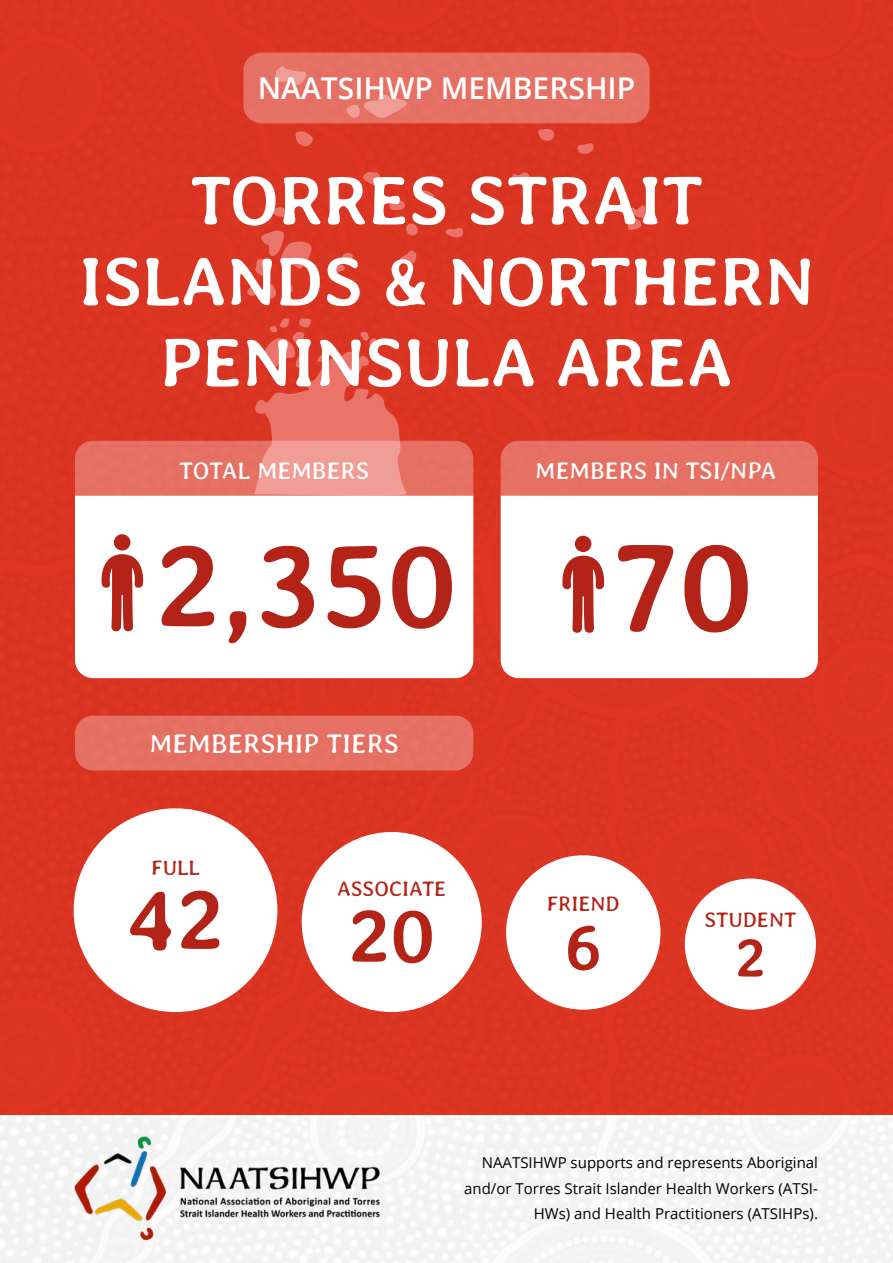
<style>
.page{position:relative;width:893px;height:1263px;background:#fff}
.page>*{position:absolute;margin:0;border:0;box-sizing:border-box;transform-origin:0 0}
.t1{font:700 120px "Averia Libre";color:#b32317}
.t2{font:700 86.7px "Averia Libre";color:#b32317}
.t3{font:700 76.65px "Averia Libre";color:#b32317}
.t4{font:700 69px/81px "Averia Libre";color:#fff;text-align:center}
.t5{font:700 65.7px "Averia Libre";color:#b32317}
.t6{font:700 55.8px "Averia Libre";color:#b32317}
.t7{font:600 30px "Open Sans";color:#fff}
.t8{font:27px "Averia Libre";color:#fff}
.t9{font:24px "Averia Libre";color:#fff}
.t10{font:21px "Averia Libre";color:#b32317}
.t11{font:15px/25.5px "Open Sans";color:#000;text-align:right}
.s1{font-size:127.5px}
</style>
<div class="page">
<img style="left:0;top:0;width:893px;height:1263px">
<svg style="left:254px;top:230px;width:59px;height:47px"></svg>
<svg style="left:271px;top:206px;width:16px;height:12px"></svg>
<svg style="left:294px;top:130px;width:19px;height:17px"></svg>
<svg style="left:511px;top:171px;width:20px;height:15px"></svg>
<svg style="left:538px;top:129px;width:17px;height:12px"></svg>
<svg style="left:575px;top:141px;width:20px;height:14px"></svg>
<svg style="left:360px;top:171px;width:22px;height:17px"></svg>
<svg style="left:416px;top:189px;width:19px;height:15px"></svg>
<svg style="left:389px;top:200px;width:16px;height:10px"></svg>
<svg style="left:444px;top:226px;width:20px;height:12px"></svg>
<svg style="left:404px;top:221px;width:16px;height:16px"></svg>
<svg style="left:396px;top:249px;width:21px;height:16px"></svg>
<svg style="left:283px;top:284px;width:11px;height:10px"></svg>
<svg style="left:245px;top:284px;width:32px;height:15px"></svg>
<svg style="left:332px;top:252px;width:21px;height:22px"></svg>
<svg style="left:626px;top:203px;width:20px;height:28px"></svg>
<div style="left:243px;top:53px;width:407px;height:70px;background:#e57063;border-radius:18px"></div>
<div style="left:74px;top:808px;width:203px;height:204px;background:#fff;border-radius:50%"></div>
<div style="left:302px;top:832px;width:180px;height:180px;background:#fff;border-radius:50%"></div>
<div style="left:506px;top:855px;width:154px;height:155px;background:#fff;border-radius:50%"></div>
<div style="left:685px;top:878px;width:131px;height:132px;background:#fff;border-radius:50%"></div>
<svg style="left:501px;top:496px;width:317px;height:182px"></svg>
<svg style="left:75px;top:498px;width:398px;height:180px"></svg>
<div style="left:501px;top:441px;width:317px;height:55px;background:#e57163"></div>
<svg style="left:75px;top:318px;width:398px;height:180px"></svg>
<div style="left:575px;top:536px;width:16px;height:16px;background:#b32317;border-radius:50%"></div>
<svg style="left:561px;top:555px;width:44px;height:79px"></svg>
<div style="left:114px;top:534px;width:16px;height:16px;background:#b32317;border-radius:50%"></div>
<svg style="left:100px;top:554px;width:44px;height:79px"></svg>
<div style="left:75px;top:716px;width:398px;height:54px;background:#e57063;border-radius:18px"></div>
<img style="left:62px;top:1121px;width:335px;height:133px">
<h3 class="t7" style="left:258px;top:68px;width:379px">NAATSIHWP MEMBERSHIP</h3>
<h3 class="t4" style="left:79px;top:159px;width:737px">TORRES STRAIT<br>ISLANDS &amp; NORTHERN<br>PENINSULA AREA</h3>
<h3 class="t9" style="left:179px;top:457px;width:191px">TOTAL MEMBERS</h3>
<h3 class="t9" style="left:535px;top:457px;width:242px">MEMBERS IN TSI/NPA</h3>
<h1 class="t1" style="left:154px;top:513px;width:601px">2,350 <span class="s1">70</span></h1>
<h3 class="t8" style="left:149px;top:728px;width:251px">MEMBERSHIP TIERS</h3>
<h3 class="t10" style="left:151px;top:856px;width:50px">FULL</h3>
<h2 class="t2" style="left:127px;top:867px;width:99px">42</h2>
<h3 class="t10" style="left:337px;top:876px;width:111px">ASSOCIATE</h3>
<h3 class="t3" style="left:348px;top:889px;width:90px">20</h3>
<h3 class="t10" style="left:547px;top:891px;width:75px">FRIEND</h3>
<h3 class="t5" style="left:565px;top:907px;width:39px">6</h3>
<h3 class="t10" style="left:704px;top:908px;width:93px">STUDENT</h3>
<h3 class="t6" style="left:735px;top:924px;width:33px">2</h3>
<p class="t11" style="left:464px;top:1149px;width:355px">NAATSIHWP supports and represents Aboriginal and/or Torres Strait Islander Health Workers (ATSI-<br>HWs) and Health Practitioners (ATSIHPs).</p>
</div>
